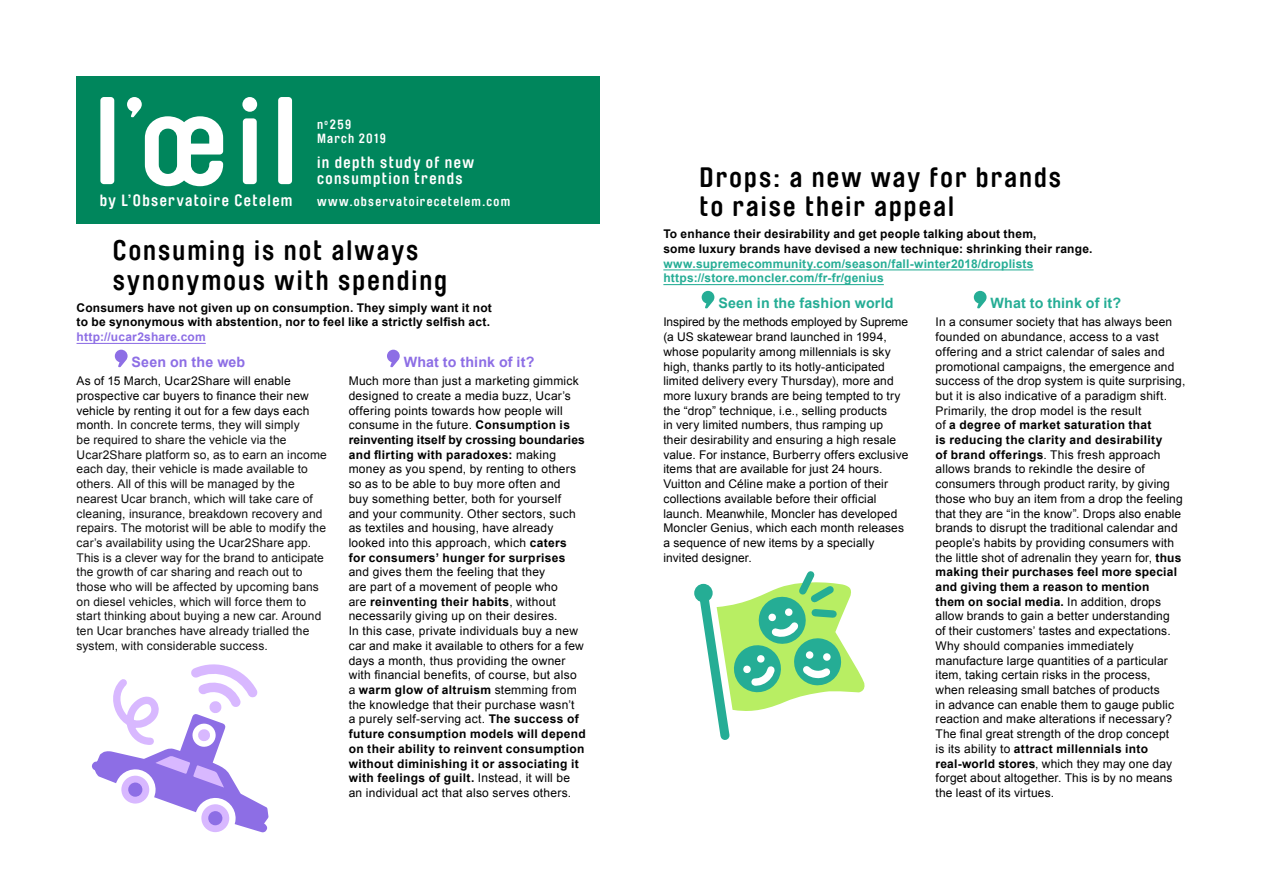
<style>
.page{position:relative;width:1263px;height:893px;background:#fff}
.page>*{position:absolute;margin:0;border:0;box-sizing:border-box;transform-origin:0 0}
.t1{font:700 27.75px/29.4px "Brauer Neue";letter-spacing:.075em;color:#000}
.t2{font:700 16.2px/16.5px "Brauer Neue";letter-spacing:.08em;color:#fff}
.t3{font:700 14.25px "Arial";letter-spacing:.01em;color:#25ad95}
.t4{font:700 14.25px "Arial";letter-spacing:.01em;color:#8d6ee5}
.t5{font:700 13.2px/13.5px "Brauer Neue";letter-spacing:.09em;color:#fff}
.t6{font:12px/14.7px "Arial";letter-spacing:.015em;color:#000}
.t7{font:12px/14.7px "Arial";letter-spacing:.01em;color:#111}
.t8{font:700 12px/14.7px "Arial";letter-spacing:.015em;color:#000}
.t9{font:700 12px/14.7px "Arial";letter-spacing:.02em;color:#25ad95}
.t10{font:700 12px "Arial";letter-spacing:.02em;color:#8d6ee5}
.s1{color:#000}
.s2{font-weight:700}
</style>
<div class="page">
<svg style="left:702px;top:291px;width:12px;height:17px"></svg>
<svg style="left:974px;top:291px;width:12px;height:17px"></svg>
<hr style="left:663px;top:269px;width:370px;height:1px;background:#25ad95">
<hr style="left:663px;top:284px;width:221px;height:1px;background:#25ad95">
<hr style="left:77px;top:343px;width:129px;height:1px;background:#8d6ee5">
<svg style="left:115px;top:350px;width:13px;height:17px"></svg>
<svg style="left:387px;top:350px;width:13px;height:17px"></svg>
<svg style="left:92px;top:664px;width:177px;height:169px"></svg>
<div style="left:128px;top:782px;width:15px;height:15px;background:#8d6ee5;border-radius:50%"></div>
<svg style="left:694px;top:571px;width:171px;height:169px"></svg>
<div style="left:806px;top:651px;width:7px;height:8px;background:#fff;border-radius:50%"></div>
<div style="left:823px;top:653px;width:8px;height:8px;background:#fff;border-radius:50%"></div>
<div style="left:77px;top:77px;width:523px;height:147px;background:#00865c"></div>
<svg style="left:100px;top:97px;width:192px;height:89px"></svg>
<p class="t5" style="left:317px;top:118px;width:71px">n<sup>o</sup> 259<br>March 2019</p>
<h2 class="t2" style="left:317px;top:154px;width:158px">in depth study of new consumption trends</h2>
<h2 class="t2" style="left:100px;top:192px;width:194px">by L’Observatoire Cetelem</h2>
<p class="t5" style="left:317px;top:195px;width:195px">www.observatoirecetelem.com</p>
<h1 class="t1" style="left:113px;top:236px;width:336px">Consuming is not always synonymous with spending</h1>
<p class="t8" style="left:77px;top:301px;width:417px">Consumers have not given up on consumption. They simply want it not to be synonymous with abstention, nor to feel like a strictly selfish act.</p>
<p class="t10" style="left:77px;top:329px;width:131px">http://ucar2share.com</p>
<p class="t4" style="left:132px;top:353px;width:115px">Seen on the web</p>
<p class="t7" style="left:77px;top:374px;width:252px"><span class="s1">As of 15 March, Ucar2Share will enable prospective car buyers to finance their new vehicle by renting it out for a few days each month.</span> In concrete terms, they will simply<br>be required to share the vehicle via the Ucar2Share platform so, as to earn an income each day, their vehicle is made available to others. All of this will be managed by the nearest Ucar branch, which will take care of cleaning, insurance, breakdown recovery and repairs. The motorist will be able to modify the car’s availability using the Ucar2Share app.<br>This is a clever way for the brand to anticipate the growth of car sharing and reach out to those who will be affected by upcoming bans on diesel vehicles, which will force them to start thinking about buying a new car. Around ten Ucar branches have already trialled the system, with considerable success.</p>
<p class="t4" style="left:404px;top:353px;width:132px">What to think of it?</p>
<p class="t6" style="left:349px;top:374px;width:238px">Much more than just a marketing gimmick designed to create a media buzz, Ucar’s offering points towards how people will consume in the future. <span class="s2">Consumption is reinventing itself by crossing boundaries and flirting with paradoxes:</span> making money as you spend, by renting to others so as to be able to buy more often and<br>buy something better, both for yourself<br>and your community. Other sectors, such as textiles and housing, have already looked into this approach, which <span class="s2">caters for consumers’ hunger for surprises</span></p>
<p class="t6" style="left:349px;top:565px;width:239px">and gives them the feeling that they<br>are part of a movement of people who<br>are <span class="s2">reinventing their habits</span>, without necessarily giving up on their desires.<br>In this case, private individuals buy a new car and make it available to others for a few days a month, thus providing the owner with financial benefits, of course, but also a <span class="s2">warm glow of altruism</span> stemming from the knowledge that their purchase wasn’t<br>a purely self-serving act. <span class="s2">The success of future consumption models will depend on their ability to reinvent consumption without diminishing it or associating it with feelings of guilt.</span> Instead, it will be an individual act that also serves others.</p>
<h1 class="t1" style="left:699px;top:162px;width:363px">Drops: a new way for brands to raise their appeal</h1>
<p class="t8" style="left:663px;top:227px;width:431px">To enhance their desirability and get people talking about them,<br>some luxury brands have devised a new technique: shrinking their range.</p>
<p class="t9" style="left:663px;top:256px;width:372px">www.supremecommunity.com/season/fall-winter2018/droplists https://store.moncler.com/fr-fr/genius</p>
<p class="t3" style="left:718px;top:294px;width:177px">Seen in the fashion world</p>
<p class="t6" style="left:663px;top:315px;width:246px">Inspired by the methods employed by Supreme (a US skatewear brand launched in 1994, whose popularity among millennials is sky high, thanks partly to its hotly‑anticipated limited delivery every Thursday), more and more luxury brands are being tempted to try the “drop” technique, i.e., selling products<br>in very limited numbers, thus ramping up their desirability and ensuring a high resale value. For instance, Burberry offers exclusive items that are available for just 24 hours.<br>Vuitton and Céline make a portion of their collections available before their official launch. Meanwhile, Moncler has developed Moncler Genius, which each month releases a sequence of new items by a specially invited designer.</p>
<p class="t3" style="left:990px;top:294px;width:132px">What to think of it?</p>
<p class="t6" style="left:935px;top:315px;width:251px">In a consumer society that has always been founded on abundance, access to a vast offering and a strict calendar of sales and promotional campaigns, the emergence and success of the drop system is quite surprising, but it is also indicative of a paradigm shift.<br>Primarily, the drop model is the result<br>of <span class="s2">a degree of market saturation that<br>is reducing the clarity and desirability<br>of brand offerings</span>. This fresh approach allows brands to rekindle the desire of consumers through product rarity, by giving those who buy an item from a drop the feeling that they are “in the know”. Drops also enable brands to disrupt the traditional calendar and people’s habits by providing consumers with the little shot of adrenalin they yearn for, <span class="s2">thus making their purchases feel more special and giving them a reason to mention<br>them on social media.</span> In addition, drops allow brands to gain a better understanding<br>of their customers’ tastes and expectations.<br>Why should companies immediately manufacture large quantities of a particular item, taking certain risks in the process,<br>when releasing small batches of products<br>in advance can enable them to gauge public reaction and make alterations if necessary?<br>The final great strength of the drop concept<br>is its ability to <span class="s2">attract millennials into real‑world stores</span>, which they may one day forget about altogether. This is by no means the least of its virtues.</p>
</div>
